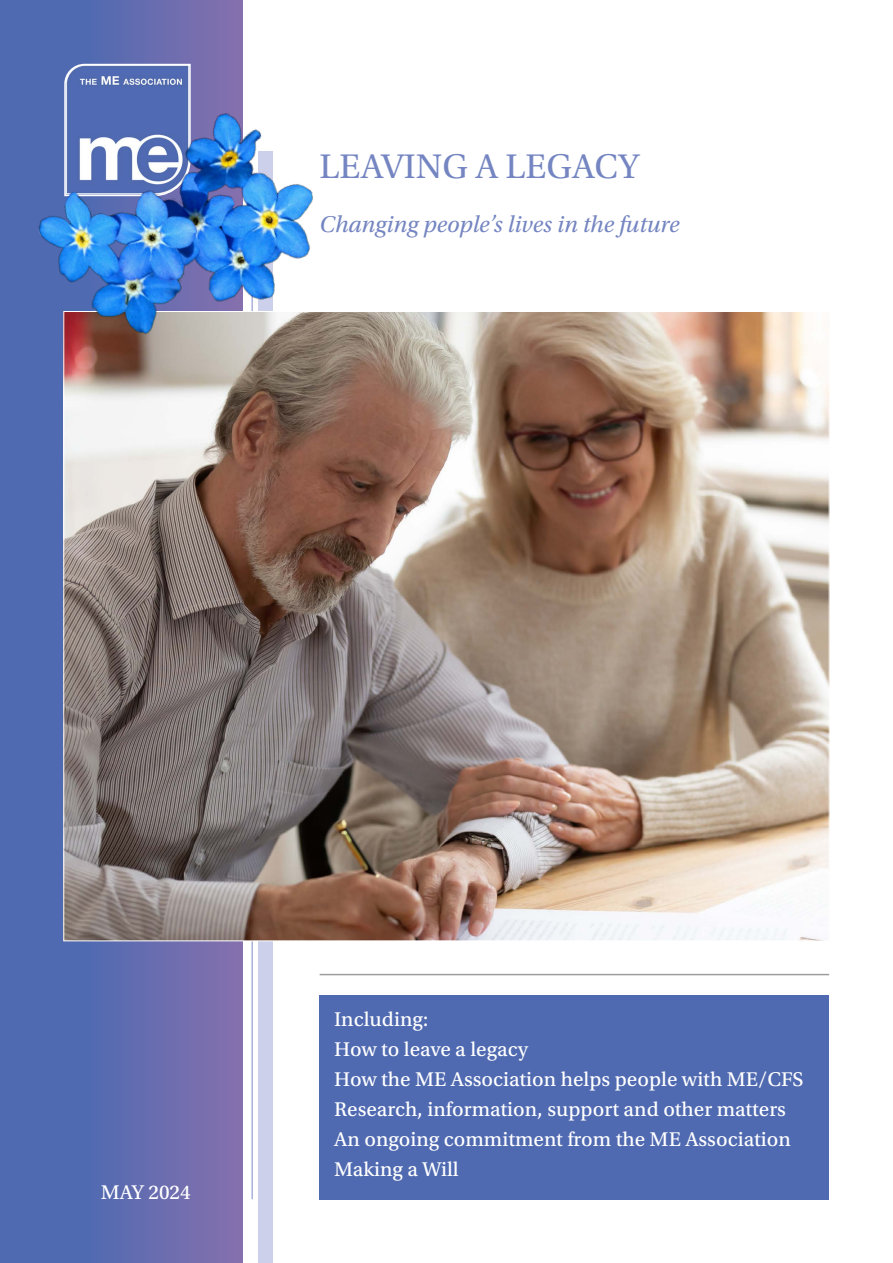
<style>
.page{position:relative;width:893px;height:1263px;background:#fff}
.page>*{position:absolute;margin:0;border:0;box-sizing:border-box;transform-origin:0 0}
.t1{font:36px "Utopia Std";color:#7485c1}
.t2{font:italic 24px "Utopia Std";color:#7485c1}
.t3{font:21px/30px "Utopia Std Capt";color:#fff}
</style>
<div class="page">
<div style="left:0;top:0;width:242px;height:1263px;background:linear-gradient(to right,#456ab2,#8070ae)"></div>
<div style="left:320px;top:995px;width:509px;height:204px;background:#506ab1"></div>
<hr style="left:320px;top:974px;width:509px;height:1px;background:#9d9d9c">
<div style="left:258px;top:152px;width:15px;height:1111px;background:#cdd0ea"></div>
<hr style="left:251px;top:258px;width:2px;height:941px;background:#aab1da">
<img style="left:65px;top:313px;width:763px;height:626px">
<img style="left:0;top:64px;width:406px;height:345px">
<h1 class="t1" style="left:320px;top:147px;width:321px">LEAVING A LEGACY</h1>
<p class="t2" style="left:320px;top:211px;width:361px">Changing people’s lives in the future</p>
<p class="t3" style="left:101px;top:1177px;width:91px">MAY 2024</p>
<p class="t3" style="left:334px;top:1005px;width:471px">Including:<br>How to leave a legacy<br>How the ME Association helps people with ME/CFS<br>Research, information, support and other matters<br>An ongoing commitment from the ME Association<br>Making a Will</p>
</div>
